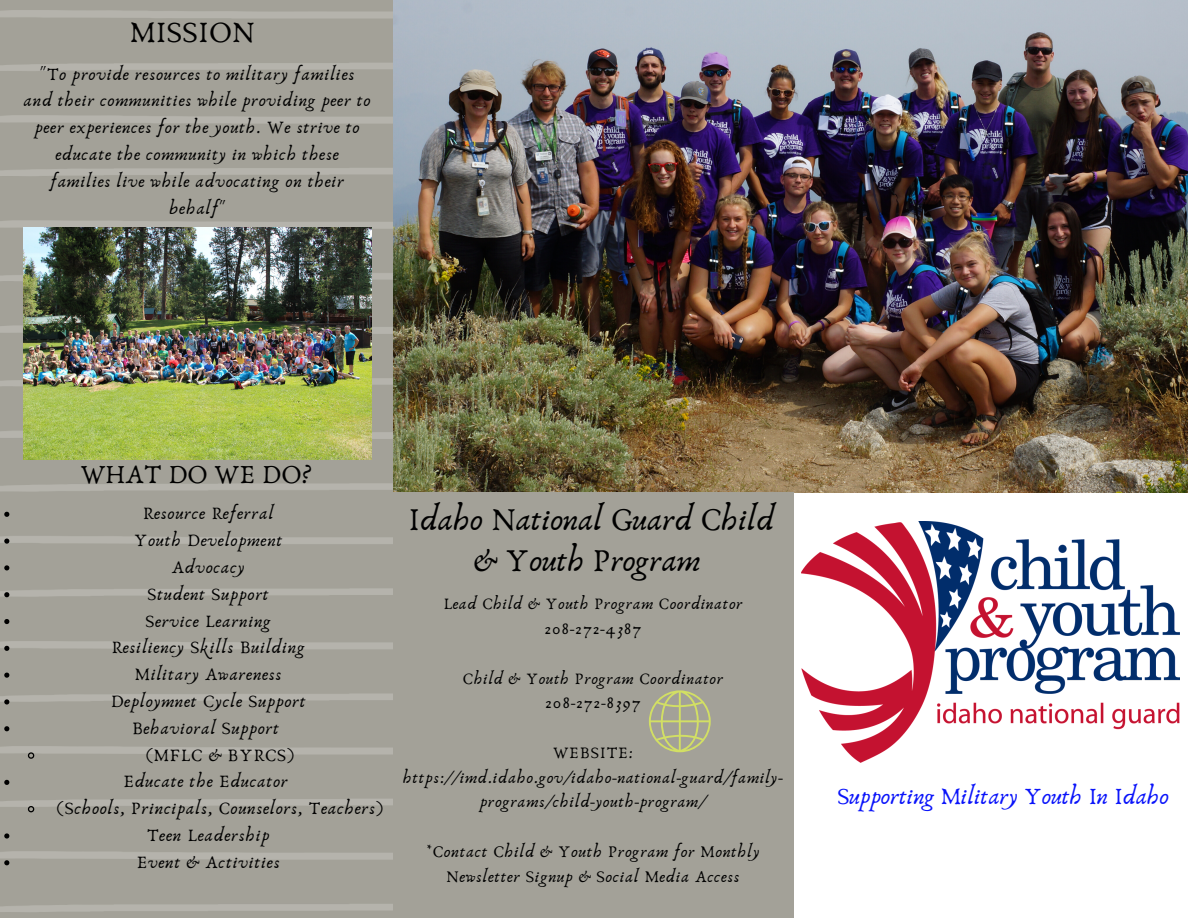
<style>
.page{position:relative;width:1188px;height:918px;background:#fff}
.page>*{position:absolute;margin:0;border:0;box-sizing:border-box;transform-origin:0 0}
.t1{font:33px/41.2px "Anaktoria";color:#000;text-align:center}
.t2{font:30.6px "Anaktoria";color:#000}
.t3{font:27px "Anaktoria";color:#000}
.t4{font:24.15px "Anaktoria";color:#0a14fa}
.t5{font:18px/26.8px "Anaktoria";letter-spacing:.05em;color:#000;text-align:center}
.t6{font:16.95px/24.8px "Anaktoria";letter-spacing:.05em;color:#000;text-align:center}
.t7{font:16.5px/24.8px "Anaktoria";letter-spacing:.05em;color:#000;text-align:center}
</style>
<div class="page">
<img style="left:0;top:0;width:393px;height:918px">
<img style="left:802px;top:521px;width:378px;height:241px">
<img style="left:393px;top:0;width:795px;height:493px">
<div style="left:393px;top:492px;width:401px;height:426px;background:#a3a198"></div>
<svg style="left:649px;top:690px;width:62px;height:62px"></svg>
<img style="left:24px;top:227px;width:347px;height:232px">
<svg style="left:4px;top:512px;width:5px;height:5px"></svg>
<svg style="left:4px;top:539px;width:5px;height:5px"></svg>
<svg style="left:4px;top:565px;width:5px;height:5px"></svg>
<svg style="left:4px;top:592px;width:5px;height:5px"></svg>
<svg style="left:4px;top:619px;width:5px;height:5px"></svg>
<svg style="left:4px;top:646px;width:5px;height:5px"></svg>
<svg style="left:4px;top:673px;width:5px;height:5px"></svg>
<svg style="left:4px;top:699px;width:5px;height:6px"></svg>
<svg style="left:4px;top:726px;width:5px;height:5px"></svg>
<svg style="left:27px;top:751px;width:8px;height:9px"></svg>
<svg style="left:4px;top:780px;width:5px;height:5px"></svg>
<svg style="left:27px;top:805px;width:8px;height:8px"></svg>
<svg style="left:4px;top:833px;width:5px;height:6px"></svg>
<svg style="left:4px;top:860px;width:5px;height:5px"></svg>
<h2 class="t2" style="left:130px;top:14px;width:127px">MISSION</h2>
<p class="t5" style="left:24px;top:61px;width:348px">"To provide resources to military families and their communities while providing peer to peer experiences for the youth. We strive to educate the community in which these families live while advocating on their behalf"</p>
<h3 class="t3" style="left:80px;top:457px;width:231px">WHAT DO WE DO?</h3>
<p class="t5" style="left:143px;top:501px;width:132px">Resource Referral</p>
<p class="t5" style="left:134px;top:527px;width:150px">Youth Development</p>
<p class="t5" style="left:172px;top:554px;width:75px">Advocacy</p>
<p class="t5" style="left:148px;top:581px;width:123px">Student Support</p>
<p class="t5" style="left:146px;top:608px;width:127px">Service Learning</p>
<p class="t5" style="left:112px;top:635px;width:195px">Resiliency Skills Building</p>
<p class="t5" style="left:135px;top:662px;width:148px">Military Awareness</p>
<p class="t5" style="left:111px;top:688px;width:197px">Deploymnet Cycle Support</p>
<p class="t5" style="left:132px;top:715px;width:149px">Behavioral Support</p>
<p class="t5" style="left:145px;top:742px;width:152px">(MFLC &amp; BYRCS)</p>
<p class="t5" style="left:123px;top:769px;width:166px">Educate the Educator</p>
<p class="t5" style="left:56px;top:796px;width:330px">(Schools, Principals, Counselors, Teachers)</p>
<p class="t5" style="left:147px;top:822px;width:124px">Teen Leadership</p>
<p class="t5" style="left:137px;top:849px;width:144px">Event &amp; Activities</p>
<h1 class="t1" style="left:408px;top:500px;width:368px">Idaho National Guard Child &amp; Youth Program</h1>
<p class="t7" style="left:443px;top:592px;width:301px">Lead Child &amp; Youth Program Coordinator<br>208-272-4387</p>
<p class="t7" style="left:463px;top:666px;width:262px">Child &amp; Youth Program Coordinator<br>208-272-8397</p>
<p class="t7" style="left:553px;top:741px;width:81px">WEBSITE:</p>
<p class="t6" style="left:403px;top:765px;width:381px">https://imd.idaho.gov/idaho-national-guard/family&shy;programs/child-youth-program/</p>
<p class="t6" style="left:426px;top:840px;width:335px">*Contact Child &amp; Youth Program for Monthly<br>Newsletter Signup &amp; Social Media Access</p>
<h3 class="t4" style="left:837px;top:782px;width:333px">Supporting Military Youth In Idaho</h3>
</div>
